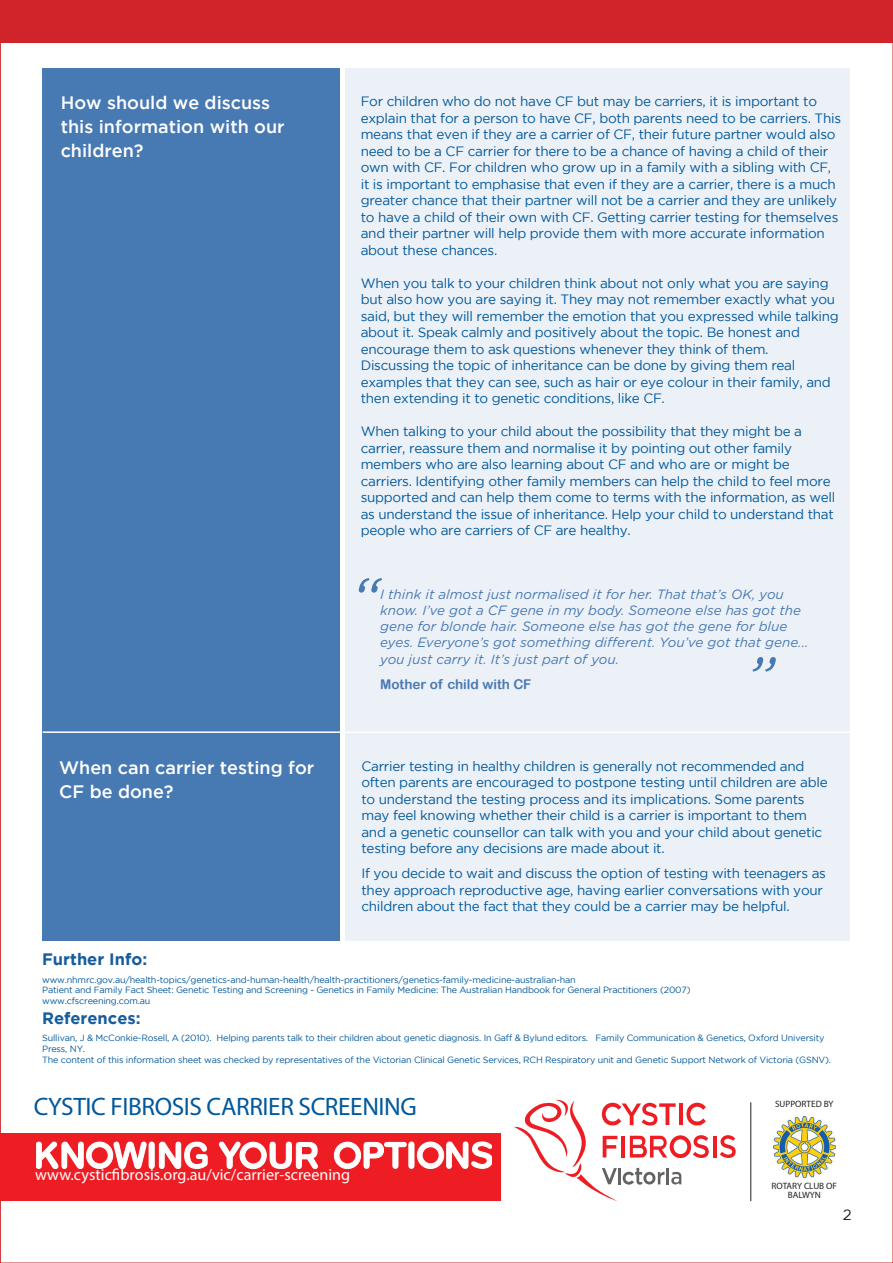
<style>
.page{position:relative;width:893px;height:1263px;background:#fff}
.page>*{position:absolute;margin:0;border:0;box-sizing:border-box;transform-origin:0 0}
.t1{font:italic 63px "Gotham Rounded";color:#4779b3}
.t2{font:25.35px "Myriad Pro";letter-spacing:-.015em;color:#01589c}
.t3{font:500 18px/24px "Gotham";color:#fff}
.t4{font:700 16.5px "Gotham";color:#175d9e}
.t5{font:16.05px "Myriad Pro";letter-spacing:.005em;color:#fff}
.t6{font:15px "Gotham";color:#231f20}
.t7{font:13.5px/16.5px "Gotham";letter-spacing:-.02em;color:#01589c}
.t8{font:italic 13.5px/16.2px "Gotham Rounded";color:#4779b3}
.t9{font:13.5px "Arial Rounded MT Bold";color:#4779b3}
.t10{font:9.15px "Myriad Pro";color:#231f20}
.t11{font:9px/10.8px "Gotham";letter-spacing:-.02em;color:#01589c}
</style>
<div class="page">
<div style="left:0;top:0;width:893px;height:43px;background:#d1232a"></div>
<div style="left:345px;top:68px;width:505px;height:873px;background:#ecf1f7"></div>
<div style="left:42px;top:68px;width:298px;height:873px;background:#4779b3"></div>
<div style="left:0;top:1132px;width:501px;height:68px;background:#ee1d23"></div>
<svg style="left:36px;top:1141px;width:172px;height:28px"></svg>
<svg style="left:334px;top:1141px;width:158px;height:28px"></svg>
<svg style="left:218px;top:1141px;width:100px;height:28px"></svg>
<img style="left:774px;top:1116px;width:61px;height:61px">
<hr style="left:750px;top:1102px;width:1px;height:99px;background:#231f20">
<hr style="left:713px;top:1136px;width:3px;height:21px;background:#ee1d23">
<svg style="left:720px;top:1135px;width:16px;height:23px"></svg>
<svg style="left:514px;top:1099px;width:195px;height:102px"></svg>
<hr style="left:43px;top:731px;width:808px;height:2px;background:#fff">
<p class="t3" style="left:61px;top:91px;width:226px">How should we discuss this information with our children?</p>
<p class="t7" style="left:361px;top:93px;width:482px">For children who do not have CF but may be carriers, it is important to explain that for a person to have CF, both parents need to be carriers. This means that even if they are a carrier of CF, their future partner would also need to be a CF carrier for there to be a chance of having a child of their own with CF. For children who grow up in a family with a sibling with CF, it is important to emphasise that even if they are a carrier, there is a much greater chance that their partner will not be a carrier and they are unlikely to have a child of their own with CF. Getting carrier testing for themselves and their partner will help provide them with more accurate information about these chances.</p>
<p class="t7" style="left:361px;top:274px;width:480px">When you talk to your children think about not only what you are saying but also how you are saying it. They may not remember exactly what you said, but they will remember the emotion that you expressed while talking about it. Speak calmly and positively about the topic. Be honest and encourage them to ask questions whenever they think of them.</p>
<p class="t7" style="left:361px;top:357px;width:472px">Discussing the topic of inheritance can be done by giving them real examples that they can see, such as hair or eye colour in their family, and then extending it to genetic conditions, like CF.</p>
<p class="t7" style="left:361px;top:423px;width:476px">When talking to your child about the possibility that they might be a carrier, reassure them and normalise it by pointing out other family members who are also learning about CF and who are or might be carriers. Identifying other family members can help the child to feel more supported and can help them come to terms with the information, as well as understand the issue of inheritance. Help your child to understand that people who are carriers of CF are healthy.</p>
<p class="t3" style="left:59px;top:755px;width:257px">When can carrier testing for<br>CF be done?</p>
<p class="t1" style="left:350px;top:557px;width:30px">“</p>
<p class="t8" style="left:380px;top:585px;width:430px">I think it almost just normalised it for her. That that’s OK, you know. I’ve got a CF gene in my body. Someone else has got the gene for blonde hair. Someone else has got the gene for blue eyes. Everyone’s got something different. You’ve got that gene... you just carry it. It’s just part of you.</p>
<p class="t9" style="left:380px;top:676px;width:153px">Mother of child with CF</p>
<p class="t1" style="left:746px;top:636px;width:30px">”</p>
<p class="t7" style="left:361px;top:758px;width:468px">Carrier testing in healthy children is generally not recommended and often parents are encouraged to postpone testing until children are able to understand the testing process and its implications. Some parents may feel knowing whether their child is a carrier is important to them and a genetic counsellor can talk with you and your child about genetic testing before any decisions are made about it.</p>
<p class="t7" style="left:361px;top:865px;width:466px">If you decide to wait and discuss the option of testing with teenagers as they approach reproductive age, having earlier conversations with your children about the fact that they could be a carrier may be helpful.</p>
<p class="t4" style="left:42px;top:950px;width:107px">Further Info:</p>
<p class="t11" style="left:42px;top:974px;width:650px">www.nhmrc.gov.au/health-topics/genetics-and-human-health/health-practitioners/genetics-family-medicine-australian-han<br>Patient and Family Fact Sheet: Genetic Testing and Screening - Genetics in Family Medicine: The Australian Handbook for General Practitioners (2007) www.cfscreening.com.au</p>
<p class="t4" style="left:42px;top:1008px;width:100px">References:</p>
<p class="t11" style="left:42px;top:1032px;width:790px">Sullivan, J &amp; McConkie-Rosell, A (2010). Helping parents talk to their children about genetic diagnosis. In Gaff &amp; Bylund editors. Family Communication &amp; Genetics, Oxford University<br>Press, NY.<br>The content of this information sheet was checked by representatives of the Victorian Clinical Genetic Services, RCH Respiratory unit and Genetic Support Network of Victoria (GSNV).</p>
<p class="t2" style="left:34px;top:1091px;width:384px">CYSTIC FIBROSIS CARRIER SCREENING</p>
<p class="t5" style="left:35px;top:1164px;width:317px">www.cysticfibrosis.org.au/vic/carrier-screening</p>
<p class="t10" style="left:775px;top:1098px;width:60px">SUPPORTED BY</p>
<p class="t10" style="left:772px;top:1180px;width:67px">ROTARY CLUB OF</p>
<p class="t10" style="left:788px;top:1190px;width:35px">BALWYN</p>
<p class="t6" style="left:843px;top:1206px;width:10px">2</p>
</div>
